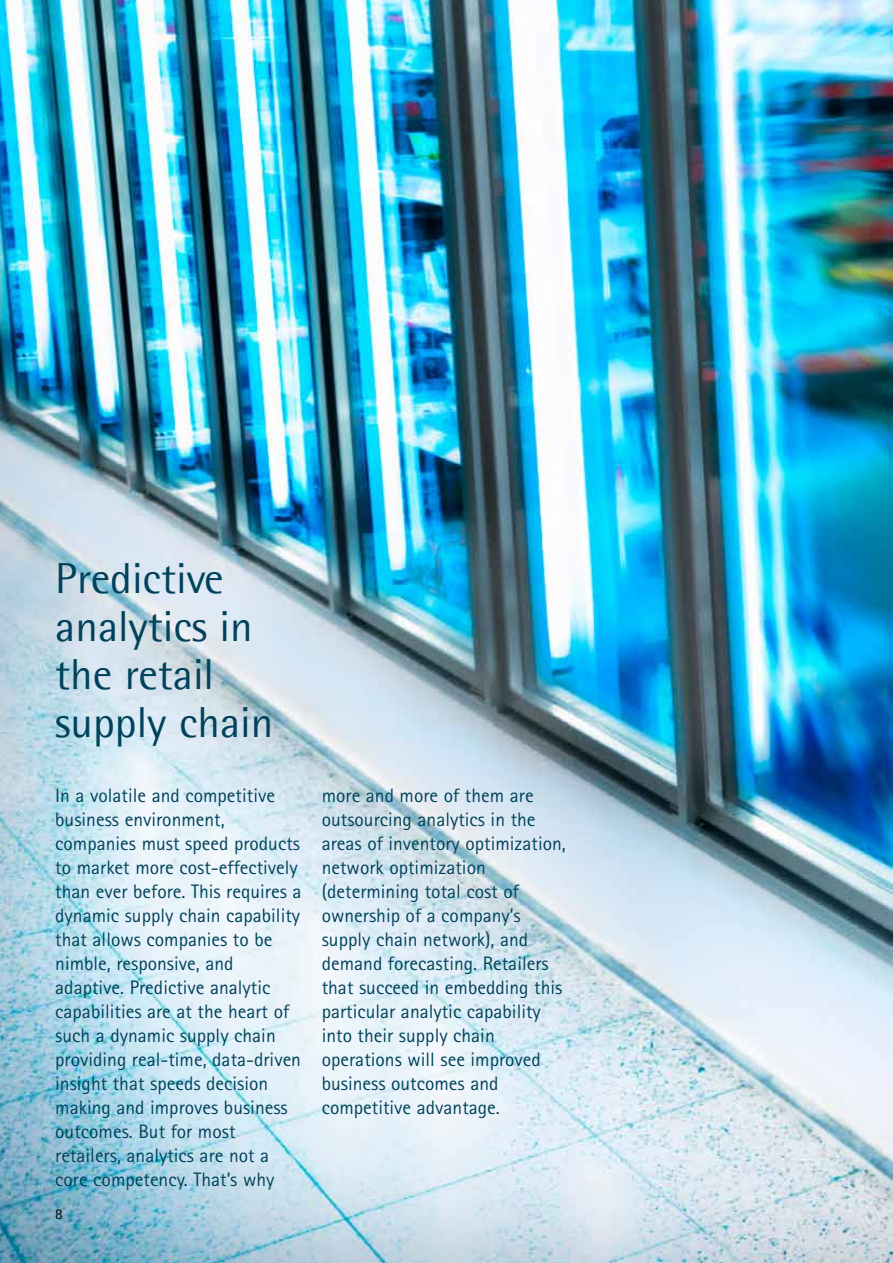
<style>
.page{position:relative;width:893px;height:1263px;background:#fff}
.page>*{position:absolute;margin:0;border:0;box-sizing:border-box;transform-origin:0 0}
.t1{font:43.5px/48px "Agfa Rotis Semisans";color:#00425b}
.t2{font:19.5px/24px "Agfa Rotis Sans Serif";color:#00425b}
.t3{font:15px "Agfa Rotis Sans Serif";color:#000}
</style>
<div class="page">
<img style="left:0;top:0;width:893px;height:1263px">
<h1 class="t1" style="left:55px;top:554px;width:220px">Predictive analytics in the retail supply chain</h1>
<p class="t2" style="left:55px;top:783px;width:248px">In a volatile and competitive business environment, companies must speed products to market more cost-effectively than ever before. This requires a dynamic supply chain capability that allows companies to be nimble, responsive, and adaptive. Predictive analytic capabilities are at the heart of such a dynamic supply chain providing real-time, data-driven insight that speeds decision making and improves business outcomes. But for most retailers, analytics are not a core competency. That’s why</p>
<p class="t2" style="left:322px;top:783px;width:246px">more and more of them are outsourcing analytics in the areas of inventory optimization, network optimization (determining total cost of ownership of a company’s supply chain network), and demand forecasting. Retailers that succeed in embedding this particular analytic capability into their supply chain operations will see improved business outcomes and competitive advantage.</p>
<p class="t3" style="left:55px;top:1205px;width:9px">8</p>
</div>
